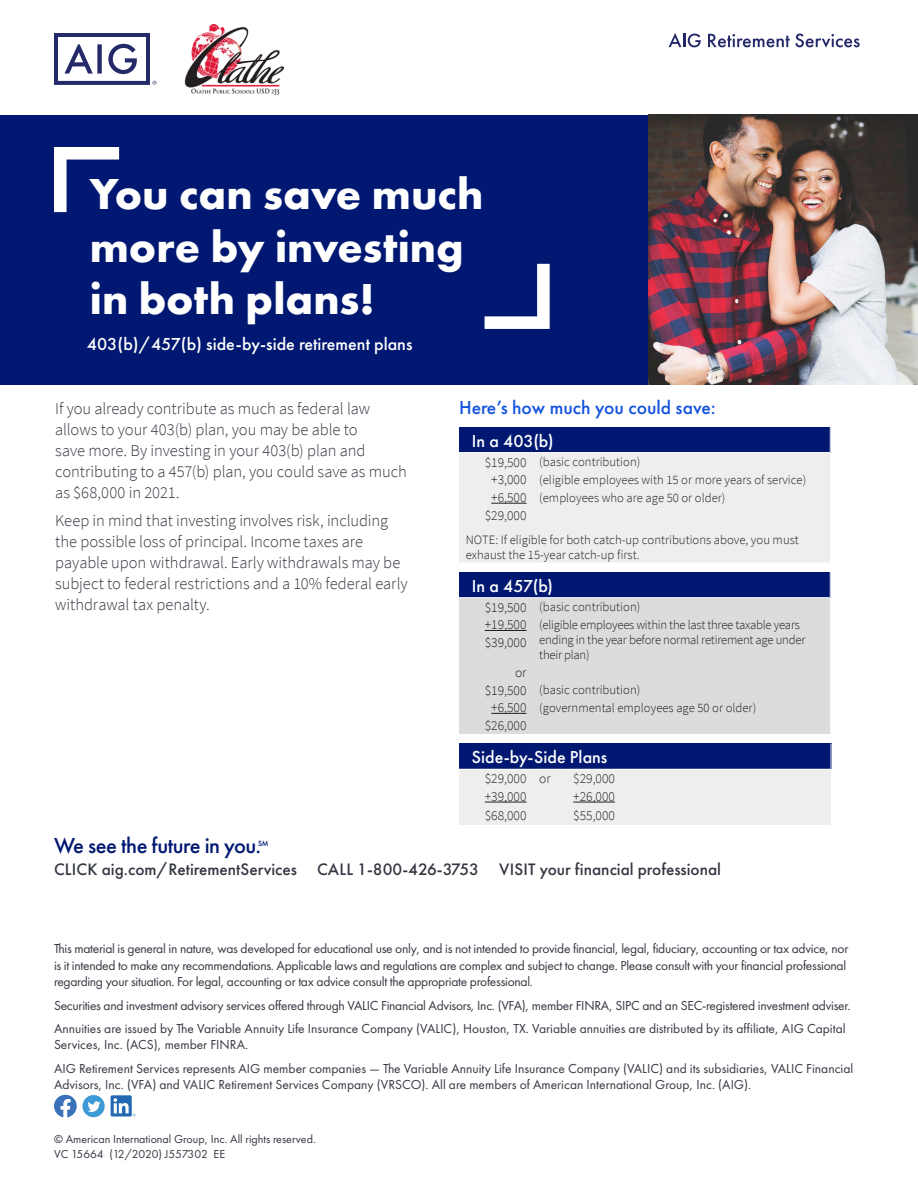
<style>
.page{position:relative;width:918px;height:1188px;background:#fff}
.page>*{position:absolute;margin:0;border:0;box-sizing:border-box;transform-origin:0 0}
.t1{font:700 45px/52.5px "Futura PT";color:#fff}
.t2{font:500 22.5px "Futura PT";letter-spacing:-.025em;color:#001871}
.t3{font:500 19.5px "Futura PT";color:#1352de}
.t4{font:500 18px "Futura PT";color:#fff}
.t5{font:500 17.25px "Futura PT";color:#343741}
.t6{font:300 16.5px/21px "Source Sans Pro";letter-spacing:-.005em;color:#343741}
.t7{font:13.5px/16.5px "Futura PT";letter-spacing:-.02em;color:#343741}
.t8{font:13.5px/23.2px "Futura PT";color:#343741}
.t9{font:300 13.5px/29.4px "Source Sans Pro";color:#231f20;text-align:right}
.t10{font:300 12.75px/17.9px "Source Sans Pro";color:#231f20}
.t11{font:300 12.75px/17.9px "Source Sans Pro";letter-spacing:-.02em;color:#231f20}
.t12{font:12px/15.3px "Futura PT";color:#343741}
.t13{font:500 7.8px "Futura PT";color:#001871}
.s1{font-size:13.5px}
</style>
<div class="page">
<div style="left:0;top:115px;width:648px;height:270px;background:#001871"></div>
<svg style="left:669px;top:33px;width:32px;height:14px"></svg>
<svg style="left:708px;top:34px;width:152px;height:14px"></svg>
<svg style="left:54px;top:33px;width:103px;height:52px"></svg>
<svg style="left:54px;top:147px;width:65px;height:65px"></svg>
<svg style="left:485px;top:264px;width:65px;height:65px"></svg>
<img style="left:648px;top:115px;width:270px;height:270px">
<svg style="left:54px;top:1095px;width:23px;height:23px"></svg>
<svg style="left:83px;top:1095px;width:22px;height:22px"></svg>
<div style="left:111px;top:1095px;width:21px;height:22px;background:#2368b3;border-radius:2px"></div>
<svg style="left:113px;top:1098px;width:23px;height:19px"></svg>
<svg style="left:459px;top:427px;width:372px;height:135px;background:#c1c6d6"></svg>
<hr style="left:459px;top:452px;width:74px;height:1px;background:#fff">
<hr style="left:533px;top:452px;width:297px;height:1px;background:#fff">
<hr style="left:491px;top:503px;width:36px;height:1px;background:#231f20">
<div style="left:459px;top:572px;width:371px;height:26px;background:#001871"></div>
<div style="left:459px;top:598px;width:371px;height:136px;background:#dcdcdc"></div>
<svg style="left:830px;top:572px;width:1px;height:26px"></svg>
<hr style="left:459px;top:597px;width:74px;height:1px;background:#fff">
<hr style="left:533px;top:597px;width:297px;height:1px;background:#fff">
<hr style="left:485px;top:630px;width:42px;height:1px;background:#231f20">
<hr style="left:491px;top:713px;width:36px;height:1px;background:#231f20">
<svg style="left:459px;top:744px;width:373px;height:81px;background:#a4abc7"></svg>
<hr style="left:560px;top:769px;width:271px;height:1px;background:#fff">
<hr style="left:485px;top:802px;width:42px;height:1px;background:#231f20">
<hr style="left:573px;top:802px;width:42px;height:1px;background:#231f20">
<img style="left:184px;top:24px;width:100px;height:71px">
<h1 class="t1" style="left:90px;top:167px;width:395px">You can save much more by investing in both plans!</h1>
<h3 class="t4" style="left:87px;top:333px;width:327px">403(b)/457(b) side-by-side retirement plans</h3>
<p class="t6" style="left:55px;top:398px;width:353px">If you already contribute as much as federal law allows to your 403(b) plan, you may be able to<br>save more. By investing in your 403(b) plan and contributing to a 457(b) plan, you could save as much as $68,000 in 2021.</p>
<p class="t6" style="left:55px;top:510px;width:354px">Keep in mind that investing involves risk, including the possible loss of principal. Income taxes are payable upon withdrawal. Early withdrawals may be subject to federal restrictions and a 10% federal early withdrawal tax penalty.</p>
<h3 class="t3" style="left:459px;top:396px;width:258px">Here’s how much you could save:</h3>
<h3 class="t4" style="left:472px;top:430px;width:83px">In a 403(b)</h3>
<p class="t10" style="left:491px;top:453px;width:317px;text-indent:-6px"><span class="s1">$19,500</span> (basic contribution)<br><span class="s1">+3,000</span> (eligible employees with 15 or more years of service) <span class="s1">+6,500</span> (employees who are age 50 or older)</p>
<p class="t9" style="left:485px;top:501px;width:43px">$29,000</p>
<p class="t10" style="left:466px;top:532px;width:335px;line-height:15px">NOTE: If eligible for both catch-up contributions above, you must exhaust the 15-year catch-up first.</p>
<h3 class="t4" style="left:472px;top:575px;width:83px">In a 457(b)</h3>
<p class="t11" style="left:485px;top:598px;width:317px"><span class="s1">$19,500</span> (basic contribution)<br><span class="s1">+19,500</span> (eligible employees within the last three taxable years</p>
<p class="t11" style="left:539px;top:632px;width:268px;line-height:15px">ending in the year before normal retirement age under their plan)</p>
<p class="t9" style="left:485px;top:628px;width:43px">$39,000 or</p>
<p class="t10" style="left:491px;top:681px;width:267px;text-indent:-6px"><span class="s1">$19,500</span> (basic contribution)<br><span class="s1">+6,500</span> (governmental employees age 50 or older)</p>
<p class="t9" style="left:485px;top:711px;width:43px">$26,000</p>
<h3 class="t4" style="left:472px;top:746px;width:137px">Side-by-Side Plans</h3>
<p class="t9" style="left:485px;top:764px;width:68px">$29,000 or</p>
<p class="t9" style="left:573px;top:764px;width:43px">$29,000</p>
<p class="t9" style="left:485px;top:782px;width:43px">+39,000</p>
<p class="t9" style="left:573px;top:782px;width:43px">+26,000</p>
<p class="t9" style="left:485px;top:801px;width:43px">$68,000</p>
<p class="t9" style="left:573px;top:801px;width:43px">$55,000</p>
<h2 class="t2" style="left:54px;top:832px;width:209px">We see the future in you.</h2>
<p class="t13" style="left:258px;top:838px;width:12px">SM</p>
<p class="t5" style="left:54px;top:859px;width:669px">CLICK aig.com/RetirementServices CALL 1-800-426-3753 VISIT your financial professional</p>
<p class="t7" style="left:54px;top:941px;width:796px">This material is general in nature, was developed for educational use only, and is not intended to provide financial, legal, fiduciary, accounting or tax advice, nor is it intended to make any recommendations. Applicable laws and regulations are complex and subject to change. Please consult with your financial professional regarding your situation. For legal, accounting or tax advice consult the appropriate professional.</p>
<p class="t7" style="left:54px;top:993px;width:798px;line-height:23.2px">Securities and investment advisory services offered through VALIC Financial Advisors, Inc. (VFA), member FINRA, SIPC and an SEC-registered investment adviser.<br>Annuities are issued by The Variable Annuity Life Insurance Company (VALIC), Houston, TX. Variable annuities are distributed by its affiliate, AIG Capital</p>
<p class="t8" style="left:54px;top:1033px;width:801px">Services, Inc. (ACS), member FINRA.<br>AIG Retirement Services represents AIG member companies — The Variable Annuity Life Insurance Company (VALIC) and its subsidiaries, VALIC Financial</p>
<p class="t8" style="left:54px;top:1073px;width:699px">Advisors, Inc. (VFA) and VALIC Retirement Services Company (VRSCO). All are members of American International Group, Inc. (AIG).</p>
<p class="t12" style="left:54px;top:1131px;width:263px">© American International Group, Inc. All rights reserved.<br>VC 15664 (12/2020) J557302 EE</p>
</div>
